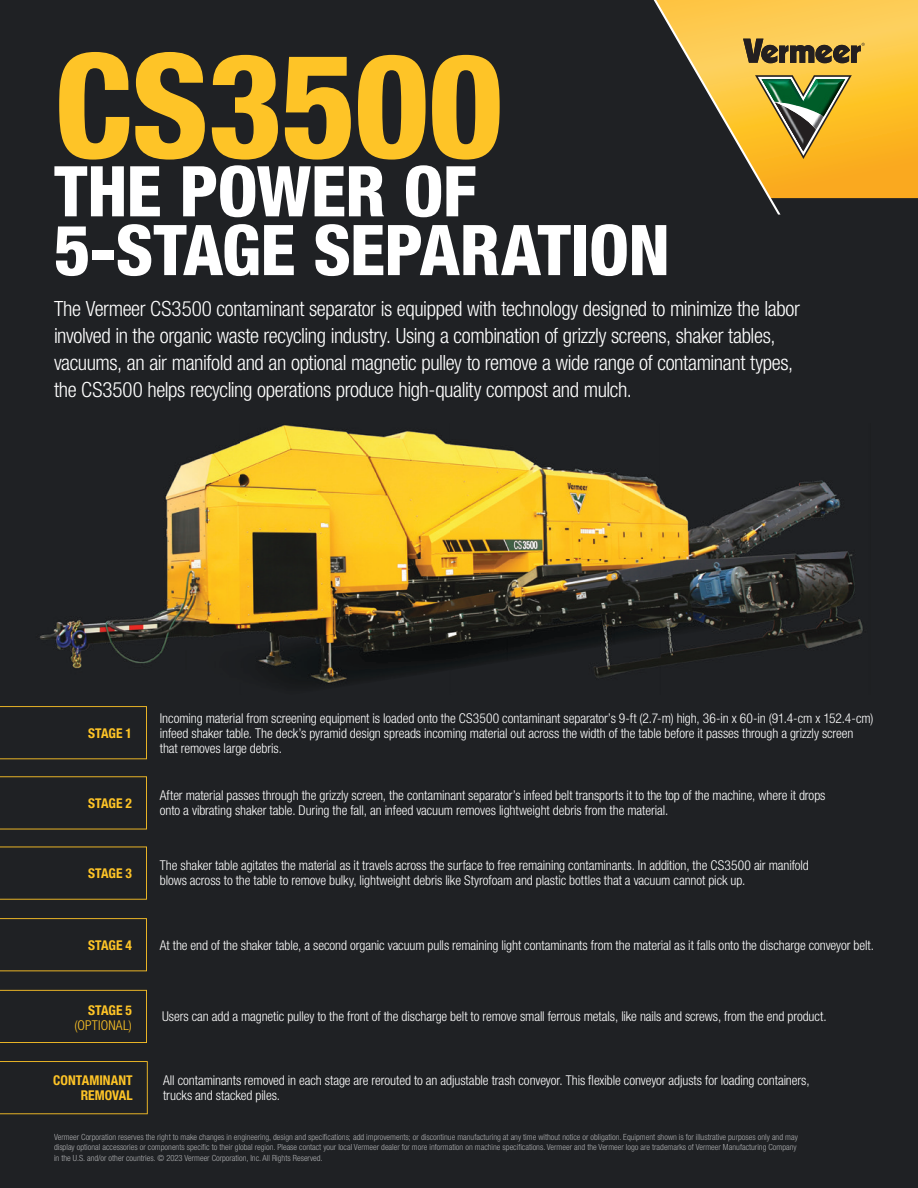
<style>
.page{position:relative;width:918px;height:1188px;background:#1f2124}
.page>*{position:absolute;margin:0;border:0;box-sizing:border-box;transform-origin:0 0}
.t1{font:800 condensed 145.05px "Helvetica Neue LT Std";letter-spacing:-.01em;color:#fec427}
.t2{font:800 condensed 70.05px/58.8px "Helvetica Neue LT Std";letter-spacing:-.01em;color:#fff}
.t3{font:300 condensed 21px/27px "Helvetica Neue LT Std";letter-spacing:-.02em;color:#fff}
.t4{font:300 condensed 13.5px/15px "Helvetica Neue LT Std";letter-spacing:-.005em;color:#fff}
.t5{font:700 condensed 13.5px/15px "Helvetica Neue LT Std";color:#fec427;text-align:right}
.t6{font:300 condensed 13.5px "Helvetica Neue LT Std";letter-spacing:.015em;color:#fec427}
.t7{font:300 condensed 8.55px/10.2px "Helvetica Neue LT Std";color:#adaeb0}
</style>
<div class="page">
<svg style="left:0;top:706px;width:147px;height:53px"></svg>
<svg style="left:0;top:776px;width:147px;height:53px"></svg>
<svg style="left:0;top:847px;width:147px;height:53px"></svg>
<svg style="left:0;top:918px;width:147px;height:53px"></svg>
<svg style="left:0;top:990px;width:147px;height:53px"></svg>
<svg style="left:865px;top:0;width:53px;height:198px;background:#fcbe34"></svg>
<svg style="left:654px;top:0;width:211px;height:215px"></svg>
<img style="left:39px;top:425px;width:824px;height:253px">
<img style="left:186px;top:615px;width:322px;height:70px">
<img style="left:508px;top:603px;width:108px;height:58px">
<img style="left:615px;top:598px;width:215px;height:47px">
<img style="left:133px;top:651px;width:53px;height:19px">
<svg style="left:0;top:1061px;width:148px;height:53px"></svg>
<h1 class="t1" style="left:54px;top:16px;width:451px">CS3500</h1>
<h2 class="t2" style="left:54px;top:161px;width:617px">THE POWER OF<br>5-STAGE SEPARATION</h2>
<p class="t3" style="left:54px;top:295px;width:747px">The Vermeer CS3500 contaminant separator is equipped with technology designed to minimize the labor involved in the organic waste recycling industry. Using a combination of grizzly screens, shaker tables, vacuums, an air manifold and an optional magnetic pulley to remove a wide range of contaminant types, the CS3500 helps recycling operations produce high-quality compost and mulch.</p>
<p class="t5" style="left:88px;top:725px;width:45px">STAGE 1</p>
<p class="t4" style="left:160px;top:710px;width:715px">Incoming material from screening equipment is loaded onto the CS3500 contaminant separator’s 9-ft (2.7-m) high, 36-in x 60-in (91.4-cm x 152.4-cm) infeed shaker table. The deck’s pyramid design spreads incoming material out across the width of the table before it passes through a grizzly screen that removes large debris.</p>
<p class="t5" style="left:88px;top:795px;width:45px">STAGE 2</p>
<p class="t4" style="left:160px;top:788px;width:667px">After material passes through the grizzly screen, the contaminant separator’s infeed belt transports it to the top of the machine, where it drops onto a vibrating shaker table. During the fall, an infeed vacuum removes lightweight debris from the material.</p>
<p class="t5" style="left:88px;top:865px;width:45px">STAGE 3</p>
<p class="t4" style="left:160px;top:858px;width:651px">The shaker table agitates the material as it travels across the surface to free remaining contaminants. In addition, the CS3500 air manifold blows across to the table to remove bulky, lightweight debris like Styrofoam and plastic bottles that a vacuum cannot pick up.</p>
<p class="t5" style="left:88px;top:937px;width:45px">STAGE 4</p>
<p class="t4" style="left:160px;top:937px;width:716px">At the end of the shaker table, a second organic vacuum pulls remaining light contaminants from the material as it falls onto the discharge conveyor belt.</p>
<p class="t5" style="left:88px;top:1003px;width:45px">STAGE 5</p>
<p class="t6" style="left:75px;top:1018px;width:59px">(OPTIONAL)</p>
<p class="t4" style="left:162px;top:1009px;width:666px">Users can add a magnetic pulley to the front of the discharge belt to remove small ferrous metals, like nails and screws, from the end product.</p>
<p class="t5" style="left:53px;top:1073px;width:81px">CONTAMINANT<br>REMOVAL</p>
<p class="t4" style="left:163px;top:1073px;width:648px">All contaminants removed in each stage are rerouted to an adjustable trash conveyor. This flexible conveyor adjusts for loading containers, trucks and stacked piles.</p>
<p class="t7" style="left:54px;top:1132px;width:745px">Vermeer Corporation reserves the right to make changes in engineering, design and specifications; add improvements; or discontinue manufacturing at any time without notice or obligation. Equipment shown is for illustrative purposes only and may display optional accessories or components specific to their global region. Please contact your local Vermeer dealer for more information on machine specifications. Vermeer and the Vermeer logo are trademarks of Vermeer Manufacturing Company in the U.S. and/or other countries. © 2023 Vermeer Corporation, Inc. All Rights Reserved.</p>
</div>
